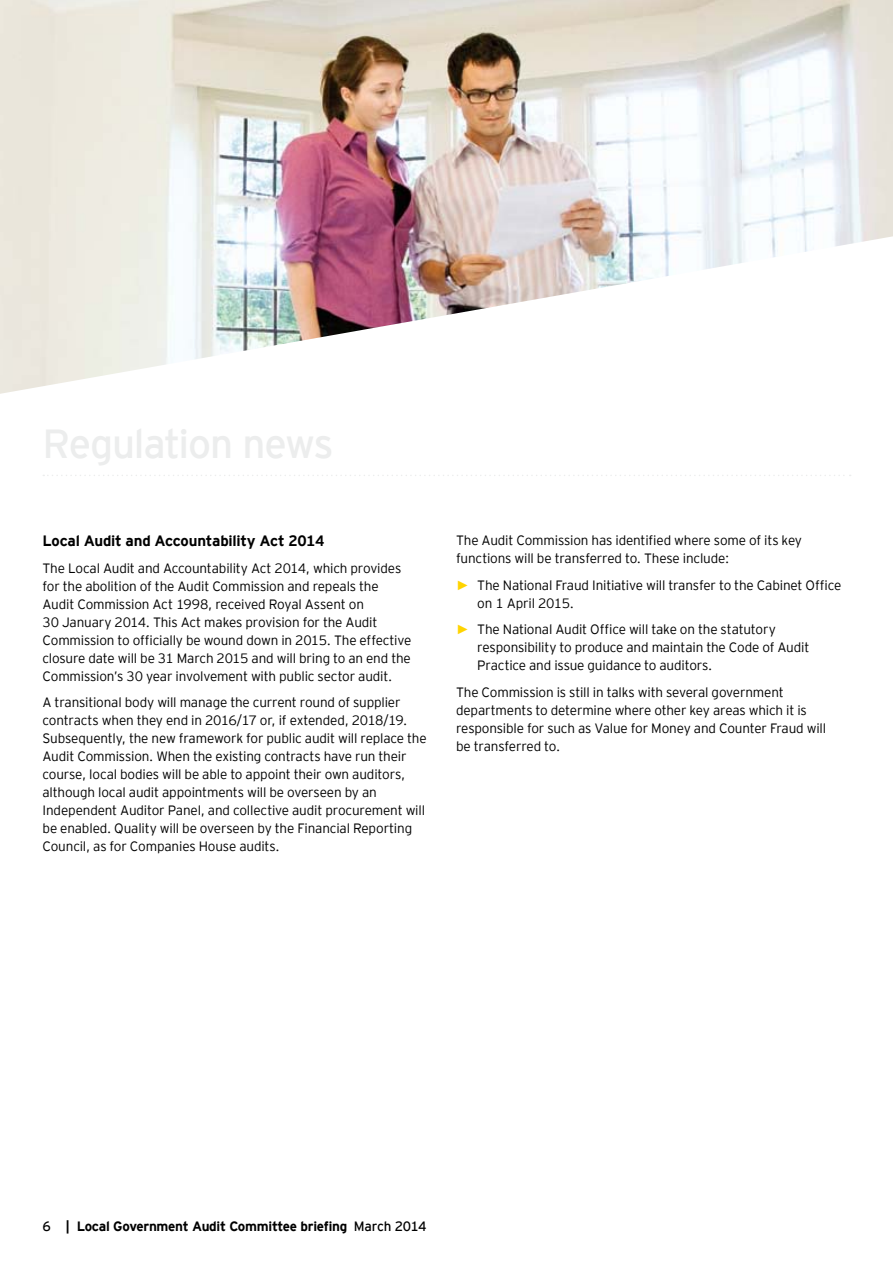
<style>
.page{position:relative;width:893px;height:1263px;background:#fff}
.page>*{position:absolute;margin:0;border:0;box-sizing:border-box;transform-origin:0 0}
.t1{font:700 15px "EY Interstate";letter-spacing:-.015em;color:#000}
.t2{font:300 13.5px/18px "EY Interstate";letter-spacing:-.015em;color:#000}
.t3{font:700 13.5px "EY Interstate";letter-spacing:-.02em;color:#000}
.s1{font-family:"Arial";font-weight:700;color:#ffd400}
.s2{font-weight:400}
</style>
<div class="page">
<img style="left:0;top:0;width:893px;height:394px">
<svg style="left:43px;top:475px;width:808px;height:1px"></svg>
<p class="t1" style="left:43px;top:530px;width:283px">Local Audit and Accountability Act 2014</p>
<p class="t2" style="left:43px;top:558px;width:370px">The Local Audit and Accountability Act 2014, which provides for the abolition of the Audit Commission and repeals the Audit Commission Act 1998, received Royal Assent on<br>30 January 2014. This Act makes provision for the Audit Commission to officially be wound down in 2015. The effective closure date will be 31 March 2015 and will bring to an end the Commission’s 30 year involvement with public sector audit.</p>
<p class="t2" style="left:43px;top:693px;width:386px">A transitional body will manage the current round of supplier contracts when they end in 2016/17 or, if extended, 2018/19.<br>Subsequently, the new framework for public audit will replace the Audit Commission. When the existing contracts have run their course, local bodies will be able to appoint their own auditors, although local audit appointments will be overseen by an Independent Auditor Panel, and collective audit procurement will be enabled. Quality will be overseen by the Financial Reporting Council, as for Companies House audits.</p>
<p class="t2" style="left:456px;top:530px;width:348px">The Audit Commission has identified where some of its key functions will be transferred to. These include:</p>
<p class="t2" style="left:477px;top:575px;width:365px;text-indent:-21px"><span class="s1">►</span> The National Fraud Initiative will transfer to the Cabinet Office on 1 April 2015.</p>
<p class="t2" style="left:477px;top:619px;width:334px;text-indent:-21px"><span class="s1">►</span> The National Audit Office will take on the statutory responsibility to produce and maintain the Code of Audit<br>Practice and issue guidance to auditors.</p>
<p class="t2" style="left:456px;top:682px;width:372px">The Commission is still in talks with several government departments to determine where other key areas which it is responsible for such as Value for Money and Counter Fraud will be transferred to.</p>
<p class="t3" style="left:43px;top:1217px;width:386px"><span class="s2">6</span> | Local Government Audit Committee briefing <span class="s2">March 2014</span></p>
</div>
